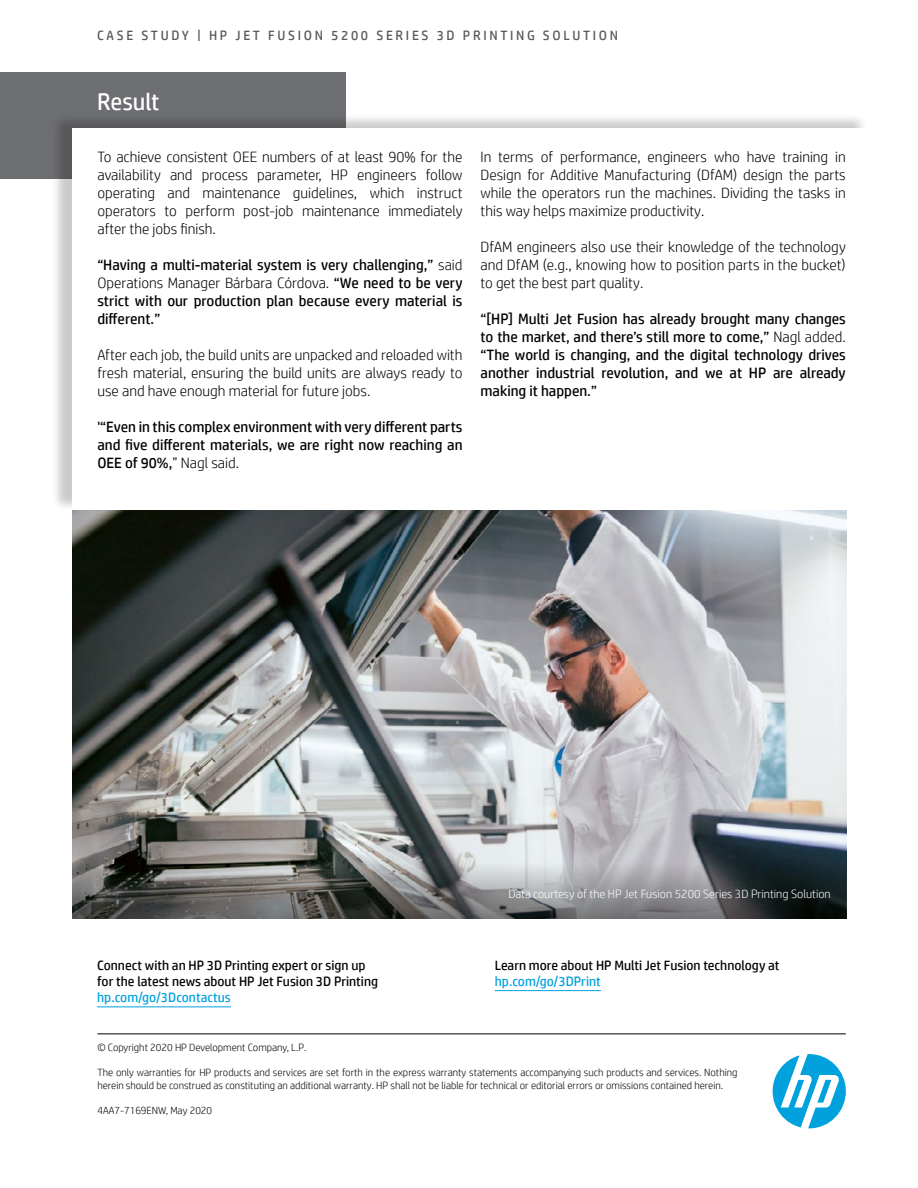
<style>
.page{position:relative;width:918px;height:1188px;background:#fff}
.page>*{position:absolute;margin:0;border:0;box-sizing:border-box;transform-origin:0 0}
.t1{font:24px "HP Simplified";letter-spacing:-.005em;color:#fff}
.t2{font:300 15px/18px "HP Simplified";color:#000;text-align:justify}
.t3{font:15px/18px "HP Simplified";color:#000;text-align:justify}
.t4{font:13.5px/16.2px "HP Simplified";color:#000}
.t5{font:13.5px "HP Simplified";letter-spacing:.2em;color:#58595b}
.t6{font:13.5px "HP Simplified";color:#00a1dd}
.t7{font:300 12px "HP Simplified";color:#fff}
.t8{font:300 10.5px/12.6px "HP Simplified";color:#000}
.s1{font-weight:300}
</style>
<div class="page">
<img style="left:72px;top:512px;width:774px;height:347px">
<svg style="left:72px;top:859px;width:774px;height:59px;background:#686a6a"></svg>
<div style="left:0;top:72px;width:346px;height:106px;background:#6d6e71"></div>
<div style="left:50px;top:113px;width:817px;height:399px;background:#000;opacity:.21"></div>
<div style="left:72px;top:128px;width:800px;height:382px;background:#fff"></div>
<svg style="left:773px;top:1054px;width:73px;height:74px"></svg>
<hr style="left:97px;top:1033px;width:749px;height:1px;background:#000">
<hr style="left:97px;top:1006px;width:134px;height:1px;background:#00a1dd">
<hr style="left:495px;top:990px;width:106px;height:1px;background:#00a1dd">
<p class="t5" style="left:97px;top:26px;width:523px">CASE STUDY | HP JET FUSION 5200 SERIES 3D PRINTING SOLUTION</p>
<h1 class="t1" style="left:97px;top:86px;width:64px">Result</h1>
<p class="t2" style="left:97px;top:147px;width:367px">To achieve consistent OEE numbers of at least 90% for the availability and process parameter, HP engineers follow operating and maintenance guidelines, which instruct operators to perform post-job maintenance immediately after the jobs finish.</p>
<p class="t3" style="left:97px;top:256px;width:367px">“Having a multi-material system is very challenging,” <span class="s1">said Operations Manager Bárbara Córdova.</span> “We need to be very strict with our production plan because every material is different.”</p>
<p class="t2" style="left:97px;top:345px;width:367px">After each job, the build units are unpacked and reloaded with fresh material, ensuring the build units are always ready to use and have enough material for future jobs.</p>
<p class="t3" style="left:97px;top:418px;width:367px">'“Even in this complex environment with very different parts and five different materials, we are right now reaching an OEE of 90%,<span class="s1">” Nagl said.</span></p>
<p class="t2" style="left:481px;top:147px;width:367px">In terms of performance, engineers who have training in Design for Additive Manufacturing (DfAM) design the parts while the operators run the machines. Dividing the tasks in this way helps maximize productivity.</p>
<p class="t2" style="left:481px;top:237px;width:367px">DfAM engineers also use their knowledge of the technology and DfAM (e.g., knowing how to position parts in the bucket) to get the best part quality.</p>
<p class="t3" style="left:481px;top:310px;width:367px">“[HP] Multi Jet Fusion has already brought many changes to the market, and there’s still more to come,” <span class="s1">Nagl added. </span>“The world is changing, and the digital technology drives another industrial revolution, and we at HP are already making it happen.”</p>
<p class="t4" style="left:97px;top:957px;width:282px">Connect with an HP 3D Printing expert or sign up for the latest news about HP Jet Fusion 3D Printing</p>
<p class="t6" style="left:97px;top:989px;width:135px">hp.com/go/3Dcontactus</p>
<p class="t7" style="left:508px;top:886px;width:324px">Data courtesy of the HP Jet Fusion 5200 Series 3D Printing Solution</p>
<p class="t4" style="left:495px;top:957px;width:286px">Learn more about HP Multi Jet Fusion technology at</p>
<p class="t6" style="left:495px;top:973px;width:108px">hp.com/go/3DPrint</p>
<p class="t8" style="left:97px;top:1041px;width:211px">© Copyright 2020 HP Development Company, L.P.</p>
<p class="t8" style="left:97px;top:1066px;width:642px">The only warranties for HP products and services are set forth in the express warranty statements accompanying such products and services. Nothing herein should be construed as constituting an additional warranty. HP shall not be liable for technical or editorial errors or omissions contained herein.</p>
<p class="t8" style="left:97px;top:1104px;width:116px">4AA7-7169ENW, May 2020</p>
</div>
